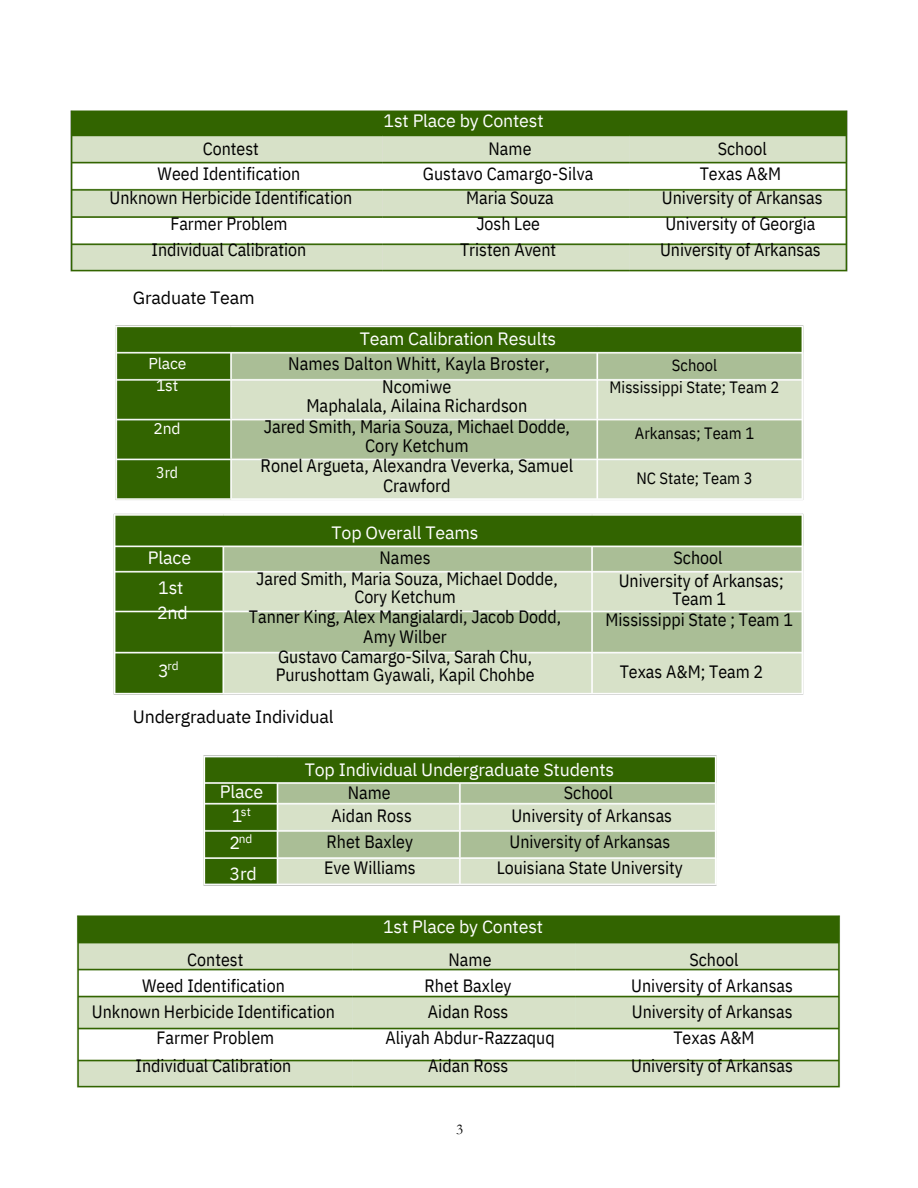
<style>
.page{position:relative;width:918px;height:1188px;background:#fff}
.page>*{position:absolute;margin:0;border:0;box-sizing:border-box;transform-origin:0 0}
.t1{font:18.15px/20px "IBM Plex Sans Cond";color:#000;text-align:center}
.t2{font:17.85px/25.8px "IBM Plex Sans Cond";color:#000;text-align:center}
.t3{font:17.85px/24.8px "IBM Plex Sans";letter-spacing:-.01em;color:#fff}
.t4{font:17.85px "IBM Plex Sans";letter-spacing:-.01em;color:#000}
.t5{font:16.35px/22.8px "IBM Plex Sans Cond";letter-spacing:.005em;color:#000;text-align:center}
.t6{font:15.75px/21.8px "IBM Plex Sans";letter-spacing:-.01em;color:#fff;text-align:center}
.t7{font:15.75px "IBM Plex Sans Cond";color:#fff}
.t8{font:15.15px "Garamond";color:#000}
.t9{font:11.85px "IBM Plex Sans";color:#fff}
.s1{font-family:"IBM Plex Sans Cond";color:#000}
</style>
<div class="page">
<img style="left:203px;top:755px;width:514px;height:131px">
<img style="left:113px;top:325px;width:691px;height:370px">
<img style="left:77px;top:915px;width:763px;height:173px">
<img style="left:70px;top:110px;width:778px;height:162px">
<h1 class="t2" style="left:110px;top:135px;width:244px;line-height:25.3px">Contest<br>Weed Identification<br>Unknown Herbicide Identification<br>Farmer Problem<br>Individual Calibration</h1>
<h1 class="t3" style="left:384px;top:108px;width:162px">1st Place by Contest</h1>
<p class="t2" style="left:423px;top:135px;width:172px;line-height:25.3px">Name<br>Gustavo Camargo-Silva<br>Maria Souza<br>Josh Lee<br>Tristen Avent</p>
<p class="t4" style="left:133px;top:286px;width:123px">Graduate Team</p>
<h1 class="t3" style="left:360px;top:326px;width:198px">Team Calibration Results</h1>
<h2 class="t6" style="left:148px;top:352px;width:40px">Place<br>1st</h2>
<h2 class="t6" style="left:154px;top:417px;width:29px">2nd</h2>
<h2 class="t7" style="left:156px;top:462px;width:23px">3rd</h2>
<h1 class="t3" style="left:148px;top:545px;width:45px">Place</h1>
<p class="t3" style="left:157px;top:575px;width:32px">1st<br>2nd</p>
<p class="t9" style="left:168px;top:658px;width:13px">rd</p>
<h1 class="t3" style="left:158px;top:658px;width:12px">3</h1>
<p class="t1" style="left:288px;top:351px;width:263px;line-height:23.7px">Names Dalton Whitt, Kayla Broster,<br>Ncomiwe</p>
<p class="t1" style="left:261px;top:396px;width:314px">Maphalala, Ailaina Richardson<br>Jared Smith, Maria Souza, Michael Dodde,<br>Cory Ketchum<br>Ronel Argueta, Alexandra Veverka, Samuel<br>Crawford</p>
<p class="t3" style="left:332px;top:520px;width:148px;text-align:center">Top Overall Teams<br><span class="s1">Names</span></p>
<p class="t2" style="left:256px;top:570px;width:303px;line-height:18px">Jared Smith, Maria Souza, Michael Dodde,<br>Cory Ketchum</p>
<p class="t2" style="left:249px;top:607px;width:314px;line-height:19.6px">Tanner King, Alex Mangialardi, Jacob Dodd,<br>Amy Wilber<br>Gustavo Camargo-Silva, Sarah Chu,</p>
<p class="t2" style="left:276px;top:661px;width:260px">Purushottam Gyawali, Kapil Chohbe</p>
<h1 class="t4" style="left:133px;top:705px;width:202px">Undergraduate Individual</h1>
<h1 class="t2" style="left:660px;top:135px;width:164px;line-height:25.3px">School<br>Texas A&amp;M<br>University of Arkansas<br>University of Georgia<br>University of Arkansas</h1>
<h1 class="t5" style="left:610px;top:353px;width:171px">School<br>Mississippi State; Team 2</h1>
<p class="t5" style="left:635px;top:421px;width:121px">Arkansas; Team 1</p>
<h1 class="t5" style="left:636px;top:467px;width:118px">NC State; Team 3</h1>
<p class="t2" style="left:674px;top:544px;width:51px">School</p>
<h1 class="t2" style="left:619px;top:571px;width:166px;line-height:18px">University of Arkansas;<br>Team 1</h1>
<h1 class="t2" style="left:606px;top:606px;width:189px">Mississippi State ; Team 1</h1>
<h1 class="t2" style="left:620px;top:658px;width:145px">Texas A&amp;M; Team 2</h1>
<h1 class="t3" style="left:305px;top:756px;width:311px">Top Individual Undergraduate Students</h1>
<h1 class="t3" style="left:220px;top:779px;width:45px">Place</h1>
<h1 class="t2" style="left:348px;top:779px;width:45px">Name</h1>
<p class="t2" style="left:564px;top:779px;width:51px">School</p>
<h1 class="t9" style="left:241px;top:804px;width:12px">st</h1>
<h1 class="t9" style="left:239px;top:831px;width:15px">nd</h1>
<h1 class="t3" style="left:232px;top:802px;width:12px">1</h1>
<h1 class="t3" style="left:230px;top:826px;width:29px;line-height:31.5px">2<br>3rd</h1>
<p class="t2" style="left:324px;top:802px;width:93px">Aidan Ross<br>Rhet Baxley<br>Eve Williams</p>
<p class="t2" style="left:497px;top:802px;width:188px">University of Arkansas<br>University of Arkansas<br>Louisiana State University</p>
<h1 class="t3" style="left:383px;top:914px;width:162px">1st Place by Contest</h1>
<h1 class="t2" style="left:92px;top:946px;width:245px">Contest<br>Weed Identification<br>Unknown Herbicide Identification<br>Farmer Problem</h1>
<h1 class="t2" style="left:136px;top:1052px;width:157px">Individual Calibration</h1>
<h1 class="t2" style="left:385px;top:946px;width:171px">Name<br>Rhet Baxley<br>Aidan Ross<br>Aliyah Abdur-Razzaquq</h1>
<h1 class="t2" style="left:428px;top:1052px;width:82px">Aidan Ross</h1>
<h1 class="t8" style="left:456px;top:1121px;width:9px">3</h1>
<h1 class="t2" style="left:631px;top:946px;width:163px">School<br>University of Arkansas<br>University of Arkansas<br>Texas A&amp;M</h1>
<h1 class="t2" style="left:631px;top:1052px;width:163px">University of Arkansas</h1>
</div>
